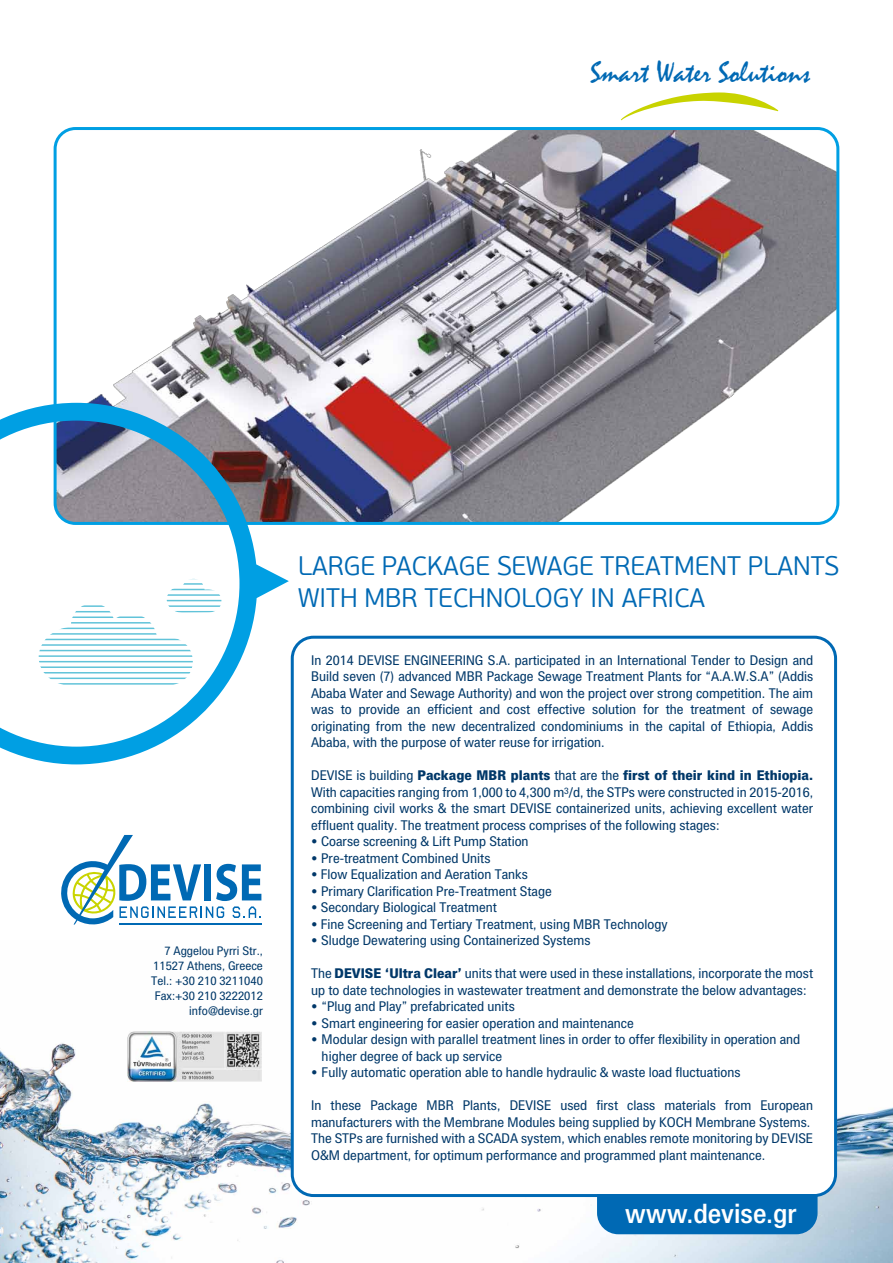
<style>
.page{position:relative;width:893px;height:1263px;background:#fff}
.page>*{position:absolute;margin:0;border:0;box-sizing:border-box;transform-origin:0 0}
.t1{font:30.15px "Mistral";color:#0069b4}
.t2{font:500 26.85px "PF Paperback";color:#fff}
.t3{font:300 26.7px/32px "PF Beau Sans Pro";color:#0069b4}
.t4{font:13.5px/16.5px "PF Paperback";color:#003869}
.t5{font:12px/15px "PF Paperback";color:#003869;text-align:right}
.s1{font-weight:900}
</style>
<div class="page">
<img style="left:0;top:940px;width:893px;height:323px">
<div style="left:292px;top:637px;width:544px;height:558px;background:#fff;border-radius:21px"></div>
<div style="left:291px;top:636px;width:546px;height:561px;border:3px solid #0069b4;border-radius:21px"></div>
<img style="left:55px;top:129px;width:783px;height:394px">
<div style="left:54px;top:127px;width:785px;height:398px;border:3px solid #009fe3;border-radius:20px"></div>
<div style="left:597px;top:1194px;width:221px;height:40px;background:#0069b4"></div>
<svg style="left:621px;top:92px;width:157px;height:28px"></svg>
<svg style="left:0;top:403px;width:289px;height:361px"></svg>
<hr style="left:120px;top:923px;width:142px;height:2px;background:#0069b4">
<svg style="left:61px;top:835px;width:200px;height:90px"></svg>
<img style="left:127px;top:1032px;width:134px;height:49px">
<h1 class="t1" style="left:591px;top:55px;width:221px">Smart Water Solutions</h1>
<p class="t5" style="left:151px;top:943px;width:113px">7 Aggelou Pyrri Str.,<br>11527 Athens, Greece<br>Tel.: +30 210 3211040<br>Fax:+30 210 3222012 info@devise.gr</p>
<h3 class="t3" style="left:298px;top:550px;width:542px">LARGE PACKAGE SEWAGE TREATMENT PLANTS<br>WITH MBR TECHNOLOGY IN AFRICA</h3>
<p class="t4" style="left:311px;top:651px;width:504px;text-align:justify">In 2014 DEVISE ENGINEERING S.A. participated in an International Tender to Design and Build seven (7) advanced MBR Package Sewage Treatment Plants for “A.A.W.S.A” (Addis Ababa Water and Sewage Authority) and won the project over strong competition. The aim was to provide an efficient and cost effective solution for the treatment of sewage originating from the new decentralized condominiums in the capital of Ethiopia, Addis Ababa, with the purpose of water reuse for irrigation.</p>
<p class="t4" style="left:311px;top:767px;width:504px;text-align:justify">DEVISE is building <span class="s1">Package MBR plants</span> that are the <span class="s1">first of their kind in Ethiopia.<br></span>With capacities ranging from 1,000 to 4,300 m<sup>3</sup>/d, the STPs were constructed in 2015-2016, combining civil works &amp; the smart DEVISE containerized units, achieving excellent water effluent quality. The treatment process comprises of the following stages:</p>
<p class="t4" style="left:311px;top:833px;width:219px">• Coarse screening &amp; Lift Pump Station</p>
<p class="t4" style="left:311px;top:849px;width:181px">• Pre-treatment Combined Units</p>
<p class="t4" style="left:311px;top:866px;width:218px">• Flow Equalization and Aeration Tanks</p>
<p class="t4" style="left:311px;top:882px;width:242px">• Primary Clarification Pre-Treatment Stage</p>
<p class="t4" style="left:311px;top:899px;width:187px">• Secondary Biological Treatment</p>
<p class="t4" style="left:311px;top:915px;width:358px">• Fine Screening and Tertiary Treatment, using MBR Technology</p>
<p class="t4" style="left:311px;top:932px;width:281px">• Sludge Dewatering using Containerized Systems</p>
<p class="t4" style="left:311px;top:965px;width:503px">The <span class="s1">DEVISE ‘Ultra Clear’</span> units that were used in these installations, incorporate the most up to date technologies in wastewater treatment and demonstrate the below advantages:</p>
<p class="t4" style="left:311px;top:998px;width:205px">• “Plug and Play” prefabricated units</p>
<p class="t4" style="left:311px;top:1014px;width:324px">• Smart engineering for easier operation and maintenance</p>
<p class="t4" style="left:322px;top:1031px;width:480px;text-indent:-11px">• Modular design with parallel treatment lines in order to offer flexibility in operation and higher degree of back up service</p>
<p class="t4" style="left:311px;top:1064px;width:431px">• Fully automatic operation able to handle hydraulic &amp; waste load fluctuations</p>
<p class="t4" style="left:311px;top:1097px;width:503px">In these Package MBR Plants, DEVISE used first class materials from European manufacturers with the Membrane Modules being supplied by KOCH Membrane Systems.<br>The STPs are furnished with a SCADA system, which enables remote monitoring by DEVISE O&amp;M department, for optimum performance and programmed plant maintenance.</p>
<h2 class="t2" style="left:625px;top:1197px;width:173px">www.devise.gr</h2>
</div>
